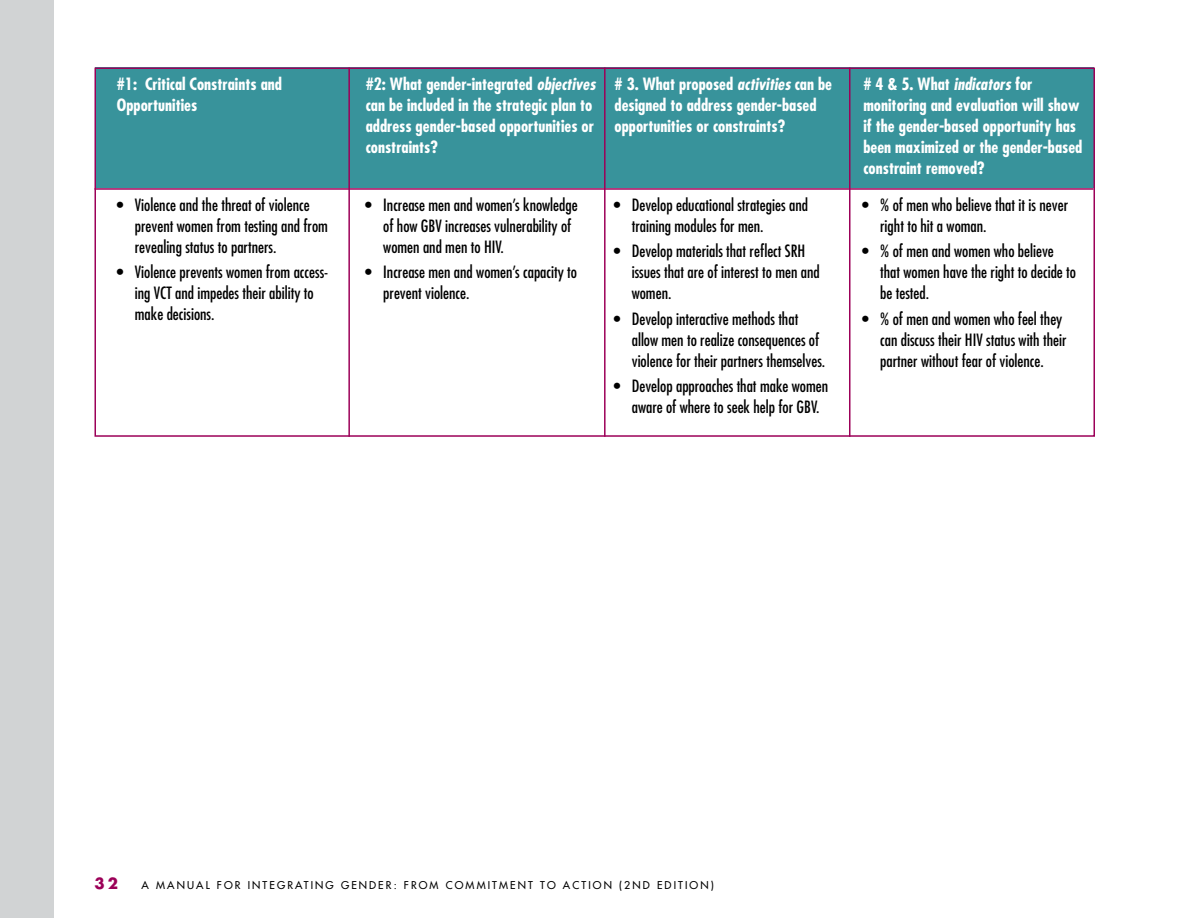
<style>
.page{position:relative;width:1188px;height:918px;background:#fff}
.page>*{position:absolute;margin:0;border:0;box-sizing:border-box;transform-origin:0 0}
.t1{font:condensed 16.5px/21px "Futura";color:#000}
.t2{font:700 condensed 16.5px/21px "Futura";color:#fff}
.t3{font:700 15px "Futura";color:#9c0058}
.t4{font:10.5px "Futura";letter-spacing:.2em;color:#000}
.s1{font-style:italic}
</style>
<div class="page">
<div style="left:0;top:0;width:54px;height:918px;background:#d1d3d4"></div>
<div style="left:95px;top:68px;width:999px;height:120px;background:#38939b"></div>
<div style="left:94px;top:68px;width:1001px;height:369px;border:2px solid #9c0058"></div>
<hr style="left:94px;top:188px;width:1000px;height:2px;background:#9c0058">
<hr style="left:348px;top:68px;width:2px;height:369px;background:#9c0058">
<hr style="left:604px;top:68px;width:2px;height:369px;background:#9c0058">
<hr style="left:849px;top:68px;width:1px;height:369px;background:#9c0058">
<p class="t2" style="left:117px;top:74px;width:167px">#1: Critical Constraints and<br>Opportunities</p>
<p class="t2" style="left:366px;top:74px;width:231px">#2: What gender-integrated <span class="s1">objectives </span>can be included in the strategic plan to address gender-based opportunities or constraints?</p>
<p class="t2" style="left:615px;top:74px;width:219px"># 3. What proposed <span class="s1">activities</span> can be designed to address gender-based opportunities or constraints?</p>
<p class="t2" style="left:863px;top:74px;width:220px"># 4 &amp; 5. What <span class="s1">indicators</span> for monitoring and evaluation will show if the gender-based opportunity has been maximized or the gender-based constraint removed?</p>
<p class="t1" style="left:135px;top:194px;width:195px;text-indent:-18px">• Violence and the threat of violence prevent women from testing and from revealing status to partners.</p>
<p class="t1" style="left:135px;top:261px;width:195px;text-indent:-18px">• Violence prevents women from access&shy;ing VCT and impedes their ability to make decisions.</p>
<p class="t1" style="left:383px;top:194px;width:196px;text-indent:-18px">• Increase men and women’s knowledge of how GBV increases vulnerability of women and men to HIV.</p>
<p class="t1" style="left:383px;top:261px;width:195px;text-indent:-18px">• Increase men and women’s capacity to prevent violence.</p>
<p class="t1" style="left:632px;top:194px;width:178px;text-indent:-18px">• Develop educational strategies and training modules for men.</p>
<p class="t1" style="left:632px;top:241px;width:190px;text-indent:-18px">• Develop materials that reflect SRH issues that are of interest to men and women.</p>
<p class="t1" style="left:632px;top:308px;width:195px;text-indent:-18px">• Develop interactive methods that allow men to realize consequences of violence for their partners themselves.</p>
<p class="t1" style="left:614px;top:375px;width:216px;text-align:center">• Develop approaches that make women aware of where to seek help for GBV.</p>
<p class="t1" style="left:880px;top:194px;width:189px;text-indent:-18px">• % of men who believe that it is never right to hit a woman.</p>
<p class="t1" style="left:880px;top:241px;width:197px;text-indent:-18px">• % of men and women who believe that women have the right to decide to be tested.</p>
<p class="t1" style="left:880px;top:308px;width:188px;text-indent:-18px">• % of men and women who feel they can discuss their HIV status with their partner without fear of violence.</p>
<p class="t3" style="left:94px;top:874px;width:25px">32</p>
<p class="t4" style="left:142px;top:879px;width:63px">A MA NUAL</p>
<p class="t4" style="left:217px;top:879px;width:498px">F OR I NTEGRATING GENDER: FROM COMMITMENT TO AC TION (2ND ED ITION)</p>
</div>
